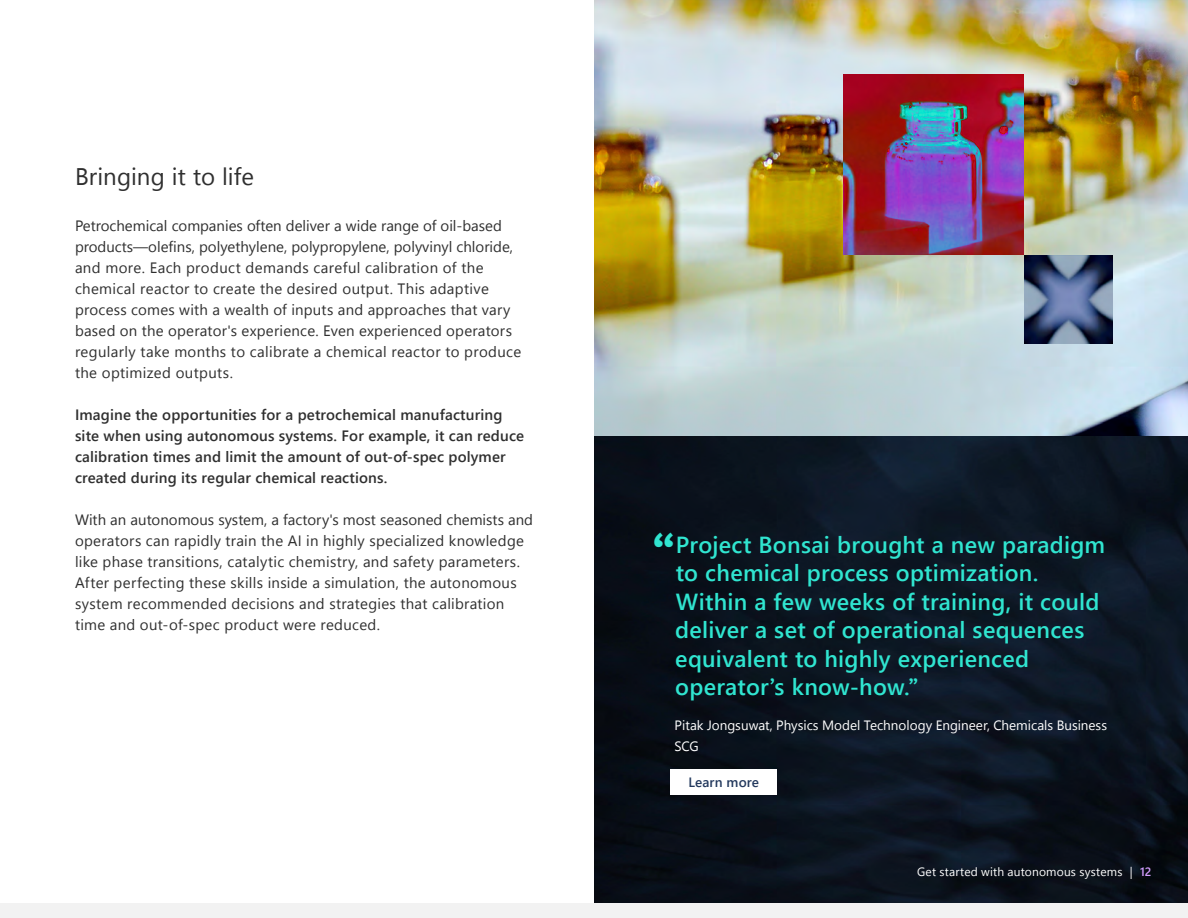
<style>
.page{position:relative;width:1188px;height:918px;background:#fff}
.page>*{position:absolute;margin:0;border:0;box-sizing:border-box;transform-origin:0 0}
.t1{font:24px "Segoe UI";letter-spacing:.005em;color:#2f2f2f}
.t2{font:600 23.25px/28.5px "Segoe UI";letter-spacing:.01em;color:#30e5d0}
.t3{font:15px/21px "Segoe UI";letter-spacing:.02em;color:#2f2f2f}
.t4{font:600 15px/21px "Segoe UI";letter-spacing:.01em;color:#2f2f2f}
.t5{font:13.5px "Segoe UI";color:#fff}
.t6{font:600 13.5px "Segoe UI";letter-spacing:.01em;color:#243a5e}
.t7{font:12px "Segoe UI";letter-spacing:.015em;color:#fff}
.s1{font-weight:700;font-size:46.5px}
.s2{font-weight:600;color:#d59dff}
</style>
<div class="page">
<img style="left:594px;top:0;width:594px;height:436px">
<img style="left:844px;top:75px;width:180px;height:180px">
<img style="left:1024px;top:255px;width:89px;height:89px">
<img style="left:594px;top:436px;width:594px;height:467px">
<div style="left:670px;top:770px;width:107px;height:25px;background:#fff"></div>
<div style="left:0;top:903px;width:1188px;height:15px;background:#f2f2f2"></div>
<p class="t1" style="left:75px;top:158px;width:180px">Bringing it to life</p>
<p class="t3" style="left:75px;top:215px;width:448px">Petrochemical companies often deliver a wide range of oil-based products—olefins, polyethylene, polypropylene, polyvinyl chloride, and more. Each product demands careful calibration of the chemical reactor to create the desired output. This adaptive process comes with a wealth of inputs and approaches that vary based on the operator's experience. Even experienced operators regularly take months to calibrate a chemical reactor to produce the optimized outputs.</p>
<p class="t4" style="left:75px;top:404px;width:451px">Imagine the opportunities for a petrochemical manufacturing site when using autonomous systems. For example, it can reduce calibration times and limit the amount of out-of-spec polymer created during its regular chemical reactions.</p>
<p class="t3" style="left:75px;top:509px;width:460px">With an autonomous system, a factory's most seasoned chemists and operators can rapidly train the AI in highly specialized knowledge like phase transitions, catalytic chemistry, and safety parameters.<br>After perfecting these skills inside a simulation, the autonomous system recommended decisions and strategies that calibration time and out-of-spec product were reduced.</p>
<p class="t2" style="left:675px;top:529px;width:431px;text-indent:-23px"><span class="s1">“</span>Project Bonsai brought a new paradigm to chemical process optimization.<br>Within a few weeks of training, it could deliver a set of operational sequences equivalent to highly experienced operator’s know-how.”</p>
<p class="t5" style="left:675px;top:715px;width:434px">Pitak Jongsuwat, Physics Model Technology Engineer, Chemicals Business</p>
<p class="t5" style="left:674px;top:736px;width:26px">SCG</p>
<p class="t6" style="left:688px;top:772px;width:72px">Learn more</p>
<p class="t7" style="left:917px;top:862px;width:236px">Get started with autonomous systems | <span class="s2">12</span></p>
</div>
